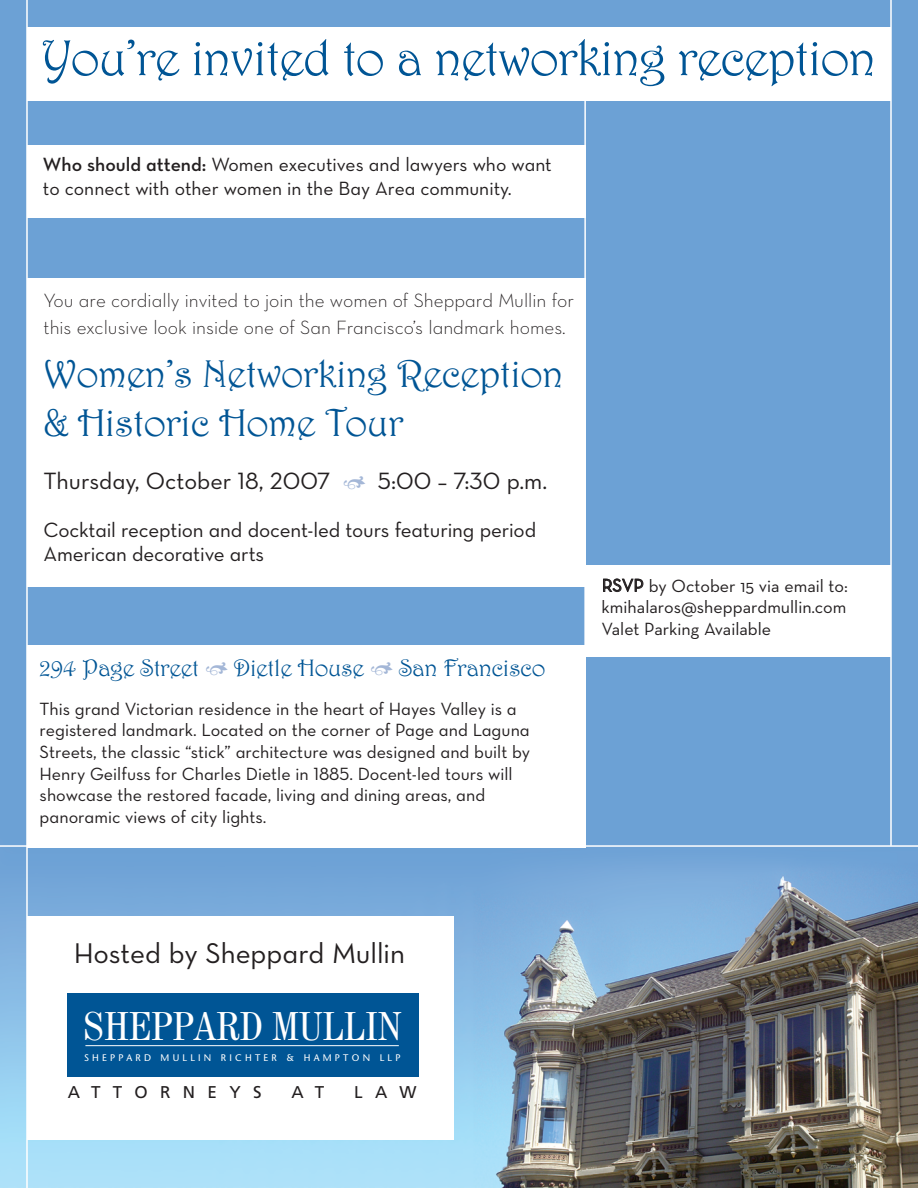
<style>
.page{position:relative;width:918px;height:1188px;background:#fff}
.page>*{position:absolute;margin:0;border:0;box-sizing:border-box;transform-origin:0 0}
.t1{font:51px "Harrington";letter-spacing:-.03em;color:#005595}
.t2{font:condensed 39.9px "Century 725 BT";color:#fff}
.t3{font:39px/49.5px "Harrington";letter-spacing:-.015em;color:#005595}
.t4{font:28.95px "Neutra Text PS Book Alt";color:#231f20}
.t5{font:24px "Harrington";letter-spacing:-.015em;color:#005595}
.t6{font:24px "Neutra Text PS Book Alt";color:#231f20}
.t7{font:21px/24px "Neutra Text PS Book Alt";letter-spacing:-.01em;color:#231f20}
.t8{font:19.5px/27px "Neutra Text PS Light Alt";color:#231f20}
.t9{font:19.5px/24px "Neutra Text PS Book Alt";color:#231f20}
.t10{font:18px/21.6px "Neutra Text PS Book Alt";color:#231f20}
.t11{font:18px/21.6px "Neutra Text";color:#231f20;text-align:justify}
.t12{font:17.1px "Frutiger";letter-spacing:.725em;color:#231f20}
.t13{font:9.6px "Stone Sans";letter-spacing:.34em;color:#fff}
.s1{font-family:"Neutra Text PS Demi Alt"}
</style>
<div class="page">
<img style="left:0;top:0;width:918px;height:1188px">
<div style="left:27px;top:279px;width:558px;height:308px;background:#fff"></div>
<div style="left:27px;top:646px;width:558px;height:202px;background:#fff"></div>
<div style="left:27px;top:146px;width:558px;height:72px;background:#fff"></div>
<div style="left:585px;top:566px;width:306px;height:91px;background:#fff"></div>
<div style="left:27px;top:27px;width:864px;height:73px;background:#fff"></div>
<hr style="left:584px;top:94px;width:2px;height:752px;background:#fff">
<hr style="left:890px;top:0;width:2px;height:846px;background:#fff">
<hr style="left:26px;top:0;width:2px;height:1188px;background:#fff">
<hr style="left:0;top:845px;width:918px;height:2px;background:#fff">
<div style="left:27px;top:916px;width:426px;height:224px;background:#fff"></div>
<div style="left:67px;top:993px;width:351px;height:84px;background:#005595"></div>
<hr style="left:85px;top:1045px;width:314px;height:1px;background:#fff">
<h1 class="t1" style="left:41px;top:28px;width:837px">You’re invited to a networking reception</h1>
<p class="t9" style="left:43px;top:153px;width:510px"><span class="s1">Who should attend:</span> Women executives and lawyers who want to connect with other women in the Bay Area community.</p>
<p class="t8" style="left:44px;top:287px;width:532px">You are cordially invited to join the women of Sheppard Mullin for this exclusive look inside one of San Francisco’s landmark homes.</p>
<h3 class="t3" style="left:43px;top:349px;width:522px">Women’s Networking Reception &amp; Historic Home Tour</h3>
<h3 class="t6" style="left:43px;top:467px;width:288px">Thursday, October 18, 2007</h3>
<h3 class="t6" style="left:378px;top:467px;width:171px">5:00 – 7:30 p.m.</h3>
<p class="t7" style="left:43px;top:518px;width:494px">Cocktail reception and docent-led tours featuring period<br>American decorative arts</p>
<h3 class="t5" style="left:40px;top:653px;width:161px">294 Page Street</h3>
<h3 class="t5" style="left:234px;top:653px;width:132px">Dietle House</h3>
<h3 class="t5" style="left:399px;top:653px;width:148px">San Francisco</h3>
<p class="t10" style="left:40px;top:698px;width:492px">This grand Victorian residence in the heart of Hayes Valley is a registered landmark. Located on the corner of Page and Laguna Streets, the classic “stick” architecture was designed and built by Henry Geilfuss for Charles Dietle in 1885. Docent-led tours will showcase the restored facade, living and dining areas, and panoramic views of city lights.</p>
<p class="t11" style="left:602px;top:575px;width:248px">RSVP by October 15 via email to: kmihalaros@sheppardmullin.com Valet Parking Available</p>
<h3 class="t4" style="left:74px;top:936px;width:333px">Hosted by Sheppard Mullin</h3>
<h2 class="t2" style="left:83px;top:1003px;width:320px">SHEPPARD MULLIN</h2>
<p class="t13" style="left:84px;top:1054px;width:318px">SHEPPARD MULLIN RICHTER &amp; HAMPTON LLP</p>
<p class="t12" style="left:68px;top:1086px;width:195px">ATTORNEYS</p>
<p class="t12" style="left:292px;top:1086px;width:34px">A T</p>
<p class="t12" style="left:354px;top:1086px;width:64px">LAW</p>
</div>
